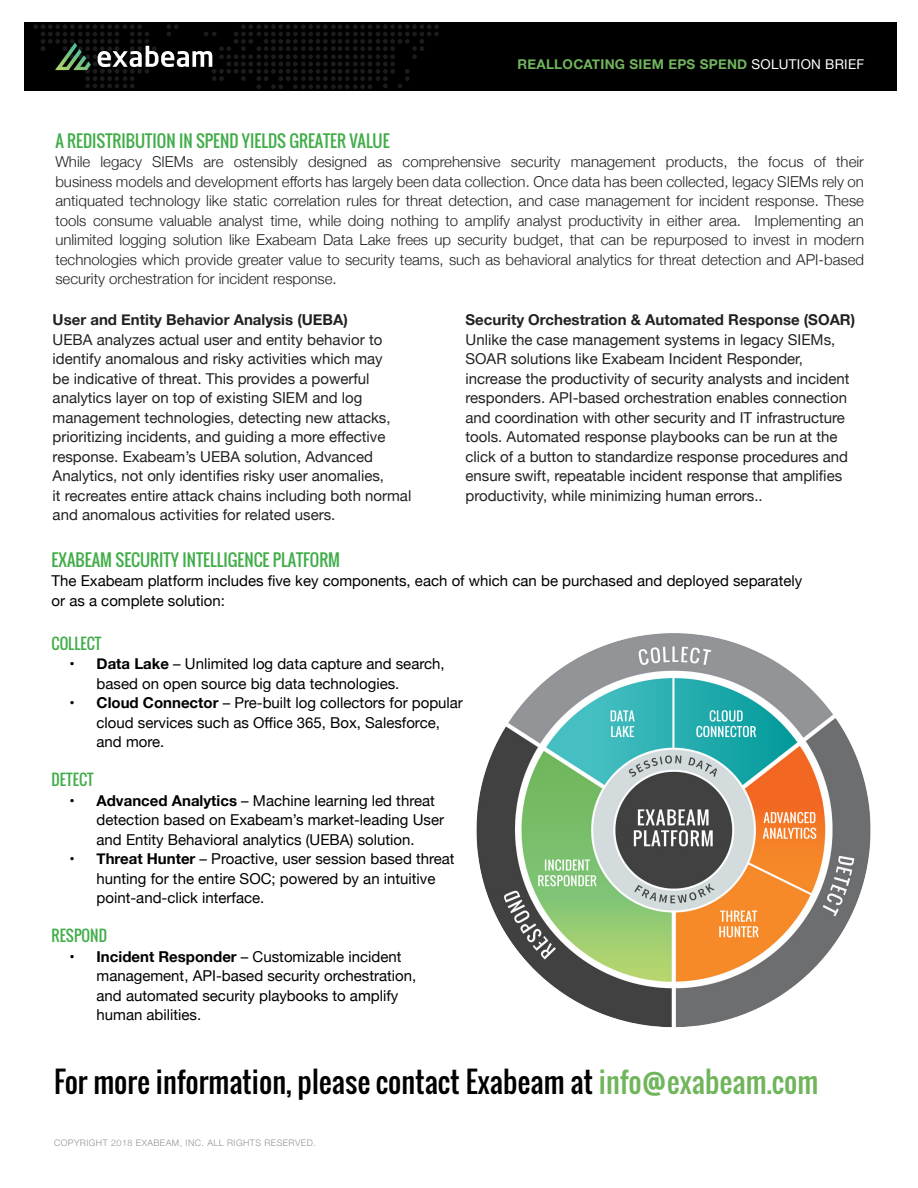
<style>
.page{position:relative;width:918px;height:1188px;background:#fff}
.page>*{position:absolute;margin:0;border:0;box-sizing:border-box;transform-origin:0 0}
.t1{font:28.5px "Oswald";color:#000}
.t2{font:16.5px "Oswald";color:#41ad49}
.t3{font:15px/19.5px "Helvetica Neue";color:#222}
.t4{font:15px/19.5px "Helvetica Neue";color:#000}
.t5{font:300 15px/19.5px "Helvetica Neue";color:#241f21;text-align:justify}
.t6{font:700 15px "Helvetica Neue";color:#222}
.t7{font:15px "Oswald";color:#41ad49}
.t8{font:700 13.5px "Helvetica Neue";letter-spacing:.02em;color:#70b55c}
.t9{font:300 9px "Helvetica Neue";letter-spacing:.05em;color:#949494}
.s1{font-weight:400;color:#fff}
.s2{font-weight:700}
.s3{color:#70b55c}
</style>
<div class="page">
<div style="left:24px;top:22px;width:873px;height:69px;background:#000"></div>
<svg style="left:33px;top:24px;width:406px;height:65px"></svg>
<img style="left:476px;top:633px;width:395px;height:395px">
<p class="t8" style="left:518px;top:54px;width:348px">REALLOCATING SIEM EPS SPEND <span class="s1">SOLUTION BRIEF</span></p>
<p class="t2" style="left:55px;top:128px;width:336px">A REDISTRIBUTION IN SPEND YIELDS GREATER VALUE</p>
<p class="t5" style="left:55px;top:151px;width:810px">While legacy SIEMs are ostensibly designed as comprehensive security management products, the focus of their business models and development efforts has largely been data collection. Once data has been collected, legacy SIEMs rely on antiquated technology like static correlation rules for threat detection, and case management for incident response. These tools consume valuable analyst time, while doing nothing to amplify analyst productivity in either area. Implementing an unlimited logging solution like Exabeam Data Lake frees up security budget, that can be repurposed to invest in modern technologies which provide greater value to security teams, such as behavioral analytics for threat detection and API-based security orchestration for incident response.</p>
<p class="t6" style="left:53px;top:308px;width:297px">User and Entity Behavior Analysis (UEBA)</p>
<p class="t3" style="left:53px;top:330px;width:360px">UEBA analyzes actual user and entity behavior to identify anomalous and risky activities which may<br>be indicative of threat. This provides a powerful analytics layer on top of existing SIEM and log management technologies, detecting new attacks, prioritizing incidents, and guiding a more effective response. Exabeam’s UEBA solution, Advanced Analytics, not only identifies risky user anomalies,<br>it recreates entire attack chains including both normal and anomalous activities for related users.</p>
<p class="t6" style="left:466px;top:308px;width:391px">Security Orchestration &amp; Automated Response (SOAR)</p>
<p class="t3" style="left:466px;top:330px;width:385px">Unlike the case management systems in legacy SIEMs, SOAR solutions like Exabeam Incident Responder, increase the productivity of security analysts and incident responders. API-based orchestration enables connection and coordination with other security and IT infrastructure tools. Automated response playbooks can be run at the click of a button to standardize response procedures and ensure swift, repeatable incident response that amplifies productivity, while minimizing human errors..</p>
<p class="t2" style="left:52px;top:547px;width:290px">EXABEAM SECURITY INTELLIGENCE PLATFORM</p>
<p class="t4" style="left:52px;top:572px;width:752px">The Exabeam platform includes five key components, each of which can be purchased and deployed separately or as a complete solution:</p>
<p class="t7" style="left:52px;top:632px;width:51px">COLLECT</p>
<p class="t4" style="left:97px;top:655px;width:350px;text-indent:-27px"><span class="s2">• Data Lake</span> – Unlimited log data capture and search, based on open source big data technologies.</p>
<p class="t4" style="left:97px;top:694px;width:368px;text-indent:-27px"><span class="s2">• Cloud Connector</span> – Pre-built log collectors for popular cloud services such as Office 365, Box, Salesforce, and more.</p>
<p class="t7" style="left:52px;top:768px;width:44px">DETECT</p>
<p class="t4" style="left:97px;top:791px;width:349px;text-indent:-27px"><span class="s2">• Advanced Analytics</span> – Machine learning led threat detection based on Exabeam’s market-leading User and Entity Behavioral analytics (UEBA) solution.</p>
<p class="t4" style="left:97px;top:850px;width:360px;text-indent:-27px"><span class="s2">• Threat Hunter</span> – Proactive, user session based threat hunting for the entire SOC; powered by an intuitive point-and-click interface.</p>
<p class="t7" style="left:52px;top:924px;width:57px">RESPOND</p>
<p class="t4" style="left:97px;top:947px;width:321px;text-indent:-27px"><span class="s2">• Incident Responder</span> – Customizable incident management, API-based security orchestration, and automated security playbooks to amplify human abilities.</p>
<h1 class="t1" style="left:54px;top:1060px;width:766px">For more information, please contact Exabeam at <span class="s3">info@exabeam.com</span></h1>
<p class="t9" style="left:54px;top:1135px;width:263px">COPYRIGHT 2018 EXABEAM, INC. ALL RIGHTS RESERVED.</p>
</div>
